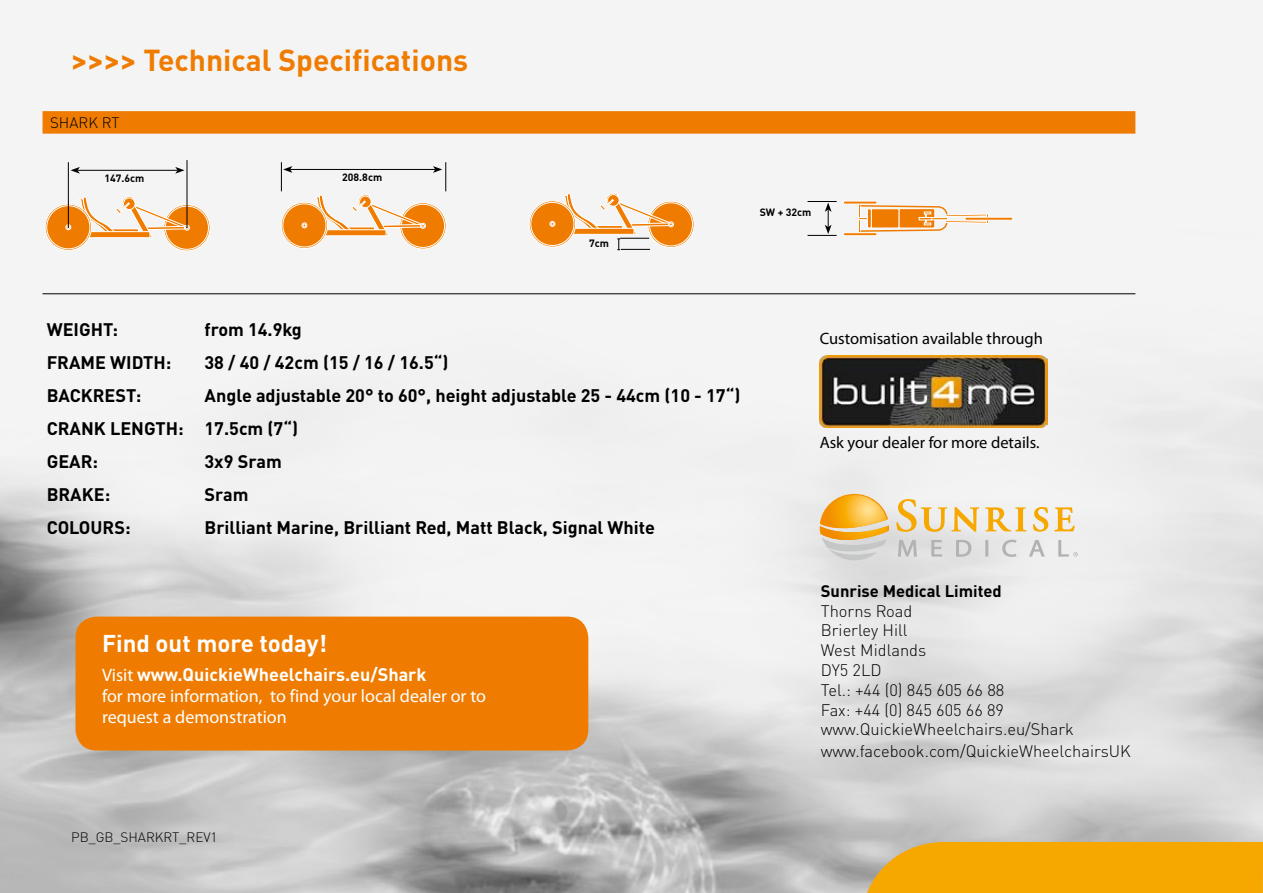
<style>
.page{position:relative;width:1263px;height:893px;background:#fff}
.page>*{position:absolute;margin:0;border:0;box-sizing:border-box;transform-origin:0 0}
.t1{font:700 30px "DINOT";color:#ef7c00}
.t2{font:700 24px "DINOT";color:#fff}
.t3{font:700 18px/33px "DINOT";color:#000}
.t4{font:18px/21px "Myriad Pro";color:#fff}
.t5{font:700 18px "DINOT";color:#fff}
.t6{font:300 16.5px/20px "DINOT";color:#000}
.t7{font:16.5px "Myriad Pro";color:#000}
.t8{font:700 16.5px "DINOT";color:#000}
.t9{font:300 15px "DINOT";color:#000}
.t10{font:300 13.5px "DINOT";color:#000}
.t11{font:700 10.5px "DINOT";color:#000}
.s1{font-family:"Myriad Pro";font-weight:400}
</style>
<div class="page">
<img style="left:0;top:0;width:1263px;height:893px">
<hr style="left:43px;top:293px;width:1092px;height:1px;background:#000">
<svg style="left:164px;top:205px;width:46px;height:46px"></svg>
<div style="left:164px;top:204px;width:46px;height:47px;border:1px solid #fff;border-radius:50%"></div>
<div style="left:165px;top:206px;width:43px;height:43px;background:#ef7c00;border-radius:50%"></div>
<div style="left:165px;top:206px;width:44px;height:43px;border:1px solid #fff;border-radius:50%"></div>
<svg style="left:45px;top:204px;width:46px;height:46px"></svg>
<div style="left:45px;top:204px;width:47px;height:47px;border:1px solid #fff;border-radius:50%"></div>
<div style="left:47px;top:206px;width:43px;height:43px;background:#ef7c00;border-radius:50%"></div>
<div style="left:47px;top:206px;width:43px;height:43px;border:1px solid #fff;border-radius:50%"></div>
<svg style="left:66px;top:196px;width:124px;height:42px"></svg>
<svg style="left:648px;top:201px;width:46px;height:46px"></svg>
<div style="left:649px;top:203px;width:43px;height:43px;background:#ef7c00;border-radius:50%"></div>
<div style="left:649px;top:203px;width:44px;height:43px;border:1px solid #fff;border-radius:50%"></div>
<svg style="left:529px;top:201px;width:46px;height:46px"></svg>
<div style="left:531px;top:202px;width:43px;height:43px;background:#ef7c00;border-radius:50%"></div>
<div style="left:531px;top:202px;width:43px;height:44px;border:1px solid #fff;border-radius:50%"></div>
<img style="left:820px;top:355px;width:228px;height:72px">
<svg style="left:820px;top:494px;width:69px;height:66px;background:#e9c481"></svg>
<svg style="left:985px;top:507px;width:41px;height:24px"></svg>
<svg style="left:896px;top:499px;width:83px;height:33px"></svg>
<svg style="left:1033px;top:507px;width:15px;height:25px"></svg>
<svg style="left:1054px;top:507px;width:21px;height:24px"></svg>
<svg style="left:898px;top:540px;width:19px;height:17px"></svg>
<svg style="left:931px;top:540px;width:11px;height:17px"></svg>
<svg style="left:956px;top:540px;width:15px;height:17px"></svg>
<svg style="left:985px;top:540px;width:3px;height:17px"></svg>
<svg style="left:1002px;top:540px;width:14px;height:17px"></svg>
<svg style="left:1029px;top:540px;width:16px;height:17px"></svg>
<svg style="left:1058px;top:540px;width:20px;height:17px"></svg>
<div style="left:75px;top:617px;width:513px;height:133px;background:#ef7c00;border-radius:21px"></div>
<div style="left:862px;top:842px;width:401px;height:51px;background:#f7a800"></div>
<div style="left:43px;top:111px;width:1092px;height:23px;background:#ef7c00"></div>
<hr style="left:78px;top:170px;width:100px;height:1px;background:#000">
<svg style="left:71px;top:167px;width:9px;height:7px"></svg>
<svg style="left:175px;top:167px;width:10px;height:7px"></svg>
<hr style="left:187px;top:160px;width:1px;height:68px;background:#000">
<hr style="left:68px;top:162px;width:1px;height:66px;background:#000">
<hr style="left:290px;top:169px;width:145px;height:1px;background:#000">
<svg style="left:433px;top:162px;width:13px;height:29px"></svg>
<svg style="left:281px;top:162px;width:11px;height:29px"></svg>
<svg style="left:550px;top:193px;width:124px;height:57px"></svg>
<div style="left:858px;top:201px;width:3px;height:35px;background:#ef7c00;border:1px solid #fff"></div>
<div style="left:843px;top:201px;width:34px;height:3px;border:1px solid #fff"></div>
<div style="left:843px;top:233px;width:34px;height:3px;border:1px solid #fff"></div>
<svg style="left:858px;top:205px;width:131px;height:27px"></svg>
<div style="left:965px;top:217px;width:48px;height:3px;border:1px solid #fff"></div>
<svg style="left:825px;top:203px;width:6px;height:31px"></svg>
<hr style="left:807px;top:201px;width:30px;height:1px;background:#000">
<hr style="left:807px;top:235px;width:30px;height:1px;background:#000">
<svg style="left:400px;top:203px;width:46px;height:46px"></svg>
<div style="left:401px;top:204px;width:44px;height:43px;background:#ef7c00;border-radius:50%"></div>
<div style="left:401px;top:204px;width:44px;height:44px;border:1px solid #fff;border-radius:50%"></div>
<svg style="left:281px;top:202px;width:47px;height:47px"></svg>
<div style="left:281px;top:202px;width:47px;height:47px;border:1px solid #fff;border-radius:50%"></div>
<div style="left:283px;top:204px;width:43px;height:43px;background:#ef7c00;border-radius:50%"></div>
<div style="left:283px;top:204px;width:43px;height:43px;border:1px solid #fff;border-radius:50%"></div>
<svg style="left:302px;top:194px;width:124px;height:42px"></svg>
<h1 class="t1" style="left:71px;top:41px;width:399px">&gt;&gt;&gt;&gt; Technical Specifications</h1>
<p class="t9" style="left:50px;top:114px;width:71px">SHARK RT</p>
<p class="t11" style="left:104px;top:171px;width:42px">147.6cm</p>
<p class="t11" style="left:342px;top:171px;width:42px">208.8cm</p>
<p class="t11" style="left:589px;top:236px;width:21px">7cm</p>
<p class="t11" style="left:760px;top:206px;width:53px">SW + 32cm</p>
<p class="t3" style="left:47px;top:312px;width:73px">WEIGHT:</p>
<p class="t3" style="left:205px;top:312px;width:99px">from 14.9kg</p>
<p class="t3" style="left:47px;top:345px;width:126px">FRAME WIDTH:</p>
<p class="t3" style="left:205px;top:345px;width:245px">38 / 40 / 42cm (15 / 16 / 16.5“)</p>
<p class="t3" style="left:47px;top:378px;width:96px">BACKREST:</p>
<p class="t3" style="left:47px;top:378px;width:695px;text-indent:158px">Angle adjustable 20° to 60°, height adjustable 25 - 44cm (10 - 17“)<br>CRANK LENGTH: 17.5cm (7“)<br>GEAR:</p>
<p class="t3" style="left:205px;top:444px;width:79px">3x9 Sram</p>
<p class="t3" style="left:47px;top:477px;width:65px">BRAKE:</p>
<p class="t3" style="left:205px;top:477px;width:46px">Sram</p>
<p class="t3" style="left:47px;top:510px;width:85px">COLOURS:</p>
<p class="t3" style="left:205px;top:510px;width:452px">Brilliant Marine, Brilliant Red, Matt Black, Signal White</p>
<h2 class="t2" style="left:102px;top:628px;width:227px">Find out more today!</h2>
<p class="t5" style="left:102px;top:663px;width:326px"><span class="s1">Visit</span> www.QuickieWheelchairs.eu/Shark</p>
<p class="t4" style="left:102px;top:685px;width:385px">for more information, to find your local dealer or to request a demonstration</p>
<p class="t10" style="left:71px;top:828px;width:148px">PB_GB_SHARKRT_REV1</p>
<p class="t7" style="left:820px;top:328px;width:225px">Customisation available through</p>
<p class="t7" style="left:820px;top:432px;width:221px">Ask your dealer for more details.</p>
<p class="t8" style="left:821px;top:580px;width:182px">Sunrise Medical Limited</p>
<p class="t6" style="left:821px;top:601px;width:312px">Thorns Road<br>Brierley Hill<br>West Midlands<br>DY5 2LD<br>Tel.: +44 (0) 845 605 66 88<br>Fax: +44 (0) 845 605 66 89 www.QuickieWheelchairs.eu/Shark www.facebook.com/QuickieWheelchairsUK</p>
</div>
